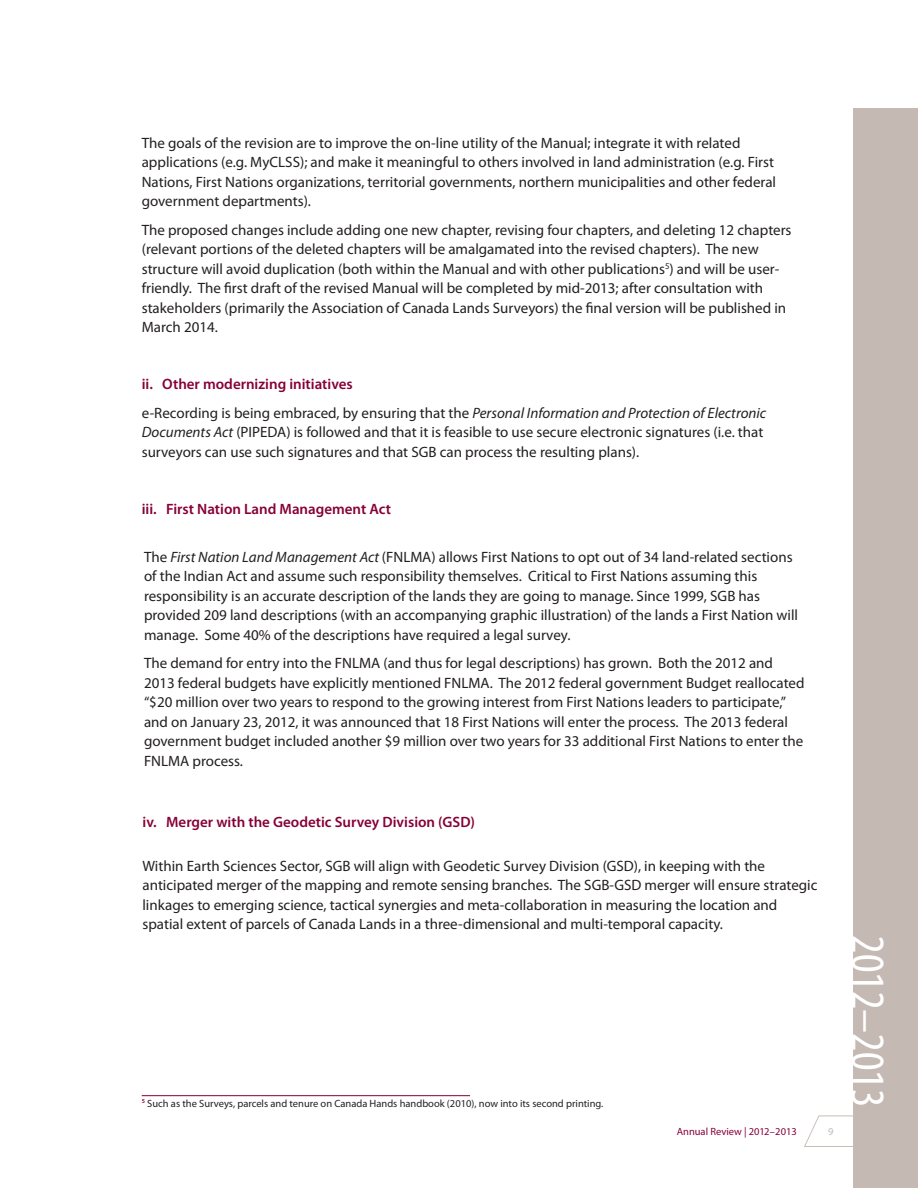
<style>
.page{position:relative;width:918px;height:1188px;background:#fff}
.page>*{position:absolute;margin:0;border:0;box-sizing:border-box;transform-origin:0 0}
.t1{font:condensed 48px "Myriad Pro";color:#fff}
.t2{font:15px/19.5px "Myriad Pro";color:#231f20}
.t3{font:600 15px "Myriad Pro";color:#860037}
.t4{font:10.5px "Myriad Pro";color:#231f20}
.t5{font:10.5px "Myriad Pro";color:#860037}
.t6{font:10.5px "Myriad Pro";color:#c5b9b3}
.s1{font-style:italic}
</style>
<div class="page">
<svg style="left:804px;top:1115px;width:49px;height:32px"></svg>
<div style="left:853px;top:108px;width:65px;height:1080px;background:#c5b9b3"></div>
<hr style="left:142px;top:1095px;width:328px;height:1px;background:#860037">
<p class="t2" style="left:142px;top:133px;width:636px">The goals of the revision are to improve the on-line utility of the Manual; integrate it with related applications (e.g. MyCLSS); and make it meaningful to others involved in land administration (e.g. First Nations, First Nations organizations, territorial governments, northern municipalities and other federal government departments).</p>
<p class="t2" style="left:142px;top:220px;width:651px">The proposed changes include adding one new chapter, revising four chapters, and deleting 12 chapters (relevant portions of the deleted chapters will be amalgamated into the revised chapters). The new structure will avoid duplication (both within the Manual and with other publications<sup>5</sup>) and will be user&shy;friendly. The first draft of the revised Manual will be completed by mid-2013; after consultation with stakeholders (primarily the Association of Canada Lands Surveyors) the final version will be published in March 2014.</p>
<h2 class="t3" style="left:142px;top:375px;width:213px">ii. Other modernizing initiatives</h2>
<p class="t2" style="left:142px;top:403px;width:626px">e-Recording is being embraced, by ensuring that the <span class="s1">Personal Information and Protection of Electronic<br>Documents Act</span> (PIPEDA) is followed and that it is feasible to use secure electronic signatures (i.e. that surveyors can use such signatures and that SGB can process the resulting plans).</p>
<h2 class="t3" style="left:142px;top:499px;width:251px">iii. First Nation Land Management Act</h2>
<p class="t2" style="left:144px;top:547px;width:656px">The <span class="s1">First Nation Land Management Act</span> (FNLMA) allows First Nations to opt out of 34 land-related sections of the Indian Act and assume such responsibility themselves. Critical to First Nations assuming this responsibility is an accurate description of the lands they are going to manage. Since 1999, SGB has provided 209 land descriptions (with an accompanying graphic illustration) of the lands a First Nation will manage. Some 40% of the descriptions have required a legal survey.</p>
<p class="t2" style="left:144px;top:653px;width:662px">The demand for entry into the FNLMA (and thus for legal descriptions) has grown. Both the 2012 and 2013 federal budgets have explicitly mentioned FNLMA. The 2012 federal government Budget reallocated “$20 million over two years to respond to the growing interest from First Nations leaders to participate,” and on January 23, 2012, it was announced that 18 First Nations will enter the process. The 2013 federal government budget included another $9 million over two years for 33 additional First Nations to enter the FNLMA process.</p>
<h2 class="t3" style="left:143px;top:813px;width:334px">iv. Merger with the Geodetic Survey Division (GSD)</h2>
<p class="t2" style="left:142px;top:856px;width:677px">Within Earth Sciences Sector, SGB will align with Geodetic Survey Division (GSD), in keeping with the anticipated merger of the mapping and remote sensing branches. The SGB-GSD merger will ensure strategic linkages to emerging science, tactical synergies and meta-collaboration in measuring the location and spatial extent of parcels of Canada Lands in a three-dimensional and multi-temporal capacity.</p>
<p class="t4" style="left:142px;top:1097px;width:463px"><sup>5</sup> Such as the Surveys, parcels and tenure on Canada Hands handbook (2010), now into its second printing.</p>
<p class="t5" style="left:677px;top:1125px;width:122px">Annual Review | 2012–2013</p>
<p class="t6" style="left:828px;top:1125px;width:7px">9</p>
<h1 class="t1" style="left:897px;top:935px;width:173px;rotate:90deg">2012–2013</h1>
</div>
